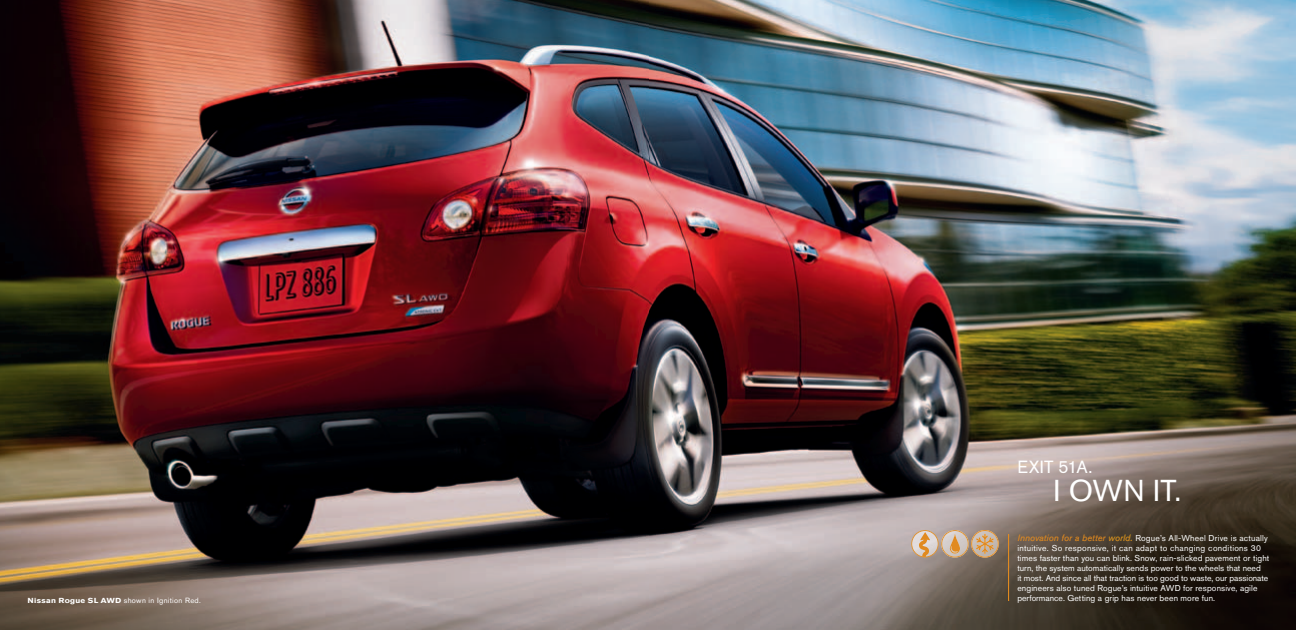
<style>
.page{position:relative;width:1296px;height:630px;background:#fff}
.page>*{position:absolute;margin:0;border:0;box-sizing:border-box;transform-origin:0 0}
.t1{font:30px "Akzidenz Grotesk Pro";color:#fff}
.t2{font:17.5px "Akzidenz Grotesk Pro";letter-spacing:.015em;color:#fff}
.t3{font:8.5px/10px "Akzidenz Grotesk Pro";letter-spacing:.01em;color:#fff}
.t4{font:7.5px "Akzidenz Grotesk Pro";letter-spacing:.04em;color:#fff}
.s1{font-family:"Nissan";font-weight:700;font-size:7.2px}
.s2{font-style:italic;font-size:9px;color:#e18a1f}
</style>
<div class="page">
<img style="left:0;top:0;width:1296px;height:630px">
<svg style="left:1018px;top:534px;width:114px;height:7px"></svg>
<svg style="left:1008px;top:534px;width:2px;height:67px"></svg>
<svg style="left:911px;top:530px;width:88px;height:28px;background:#c7ac90"></svg>
<hr style="left:1008px;top:535px;width:1px;height:66px;background:#e18a1f">
<p class="t4" style="left:27px;top:596px;width:175px"><span class="s1">Nissan Rogue SL AWD</span> shown in Ignition Red.</p>
<h2 class="t2" style="left:1018px;top:455px;width:76px">Exit 51A.</h2>
<h1 class="t1" style="left:1053px;top:471px;width:129px">i OWN it.</h1>
<p class="t3" style="left:1017px;top:533px;width:253px"><span class="s2">Innovation for a better world.</span> Rogue’s All-Wheel Drive is actually intuitive. So responsive, it can adapt to changing conditions 30 times faster than you can blink. Snow, rain-slicked pavement or tight turn, the system automatically sends power to the wheels that need<br>it most. And since all that traction is too good to waste, our passionate engineers also tuned Rogue’s intuitive AWD for responsive, agile performance. Getting a grip has never been more fun.</p>
</div>
